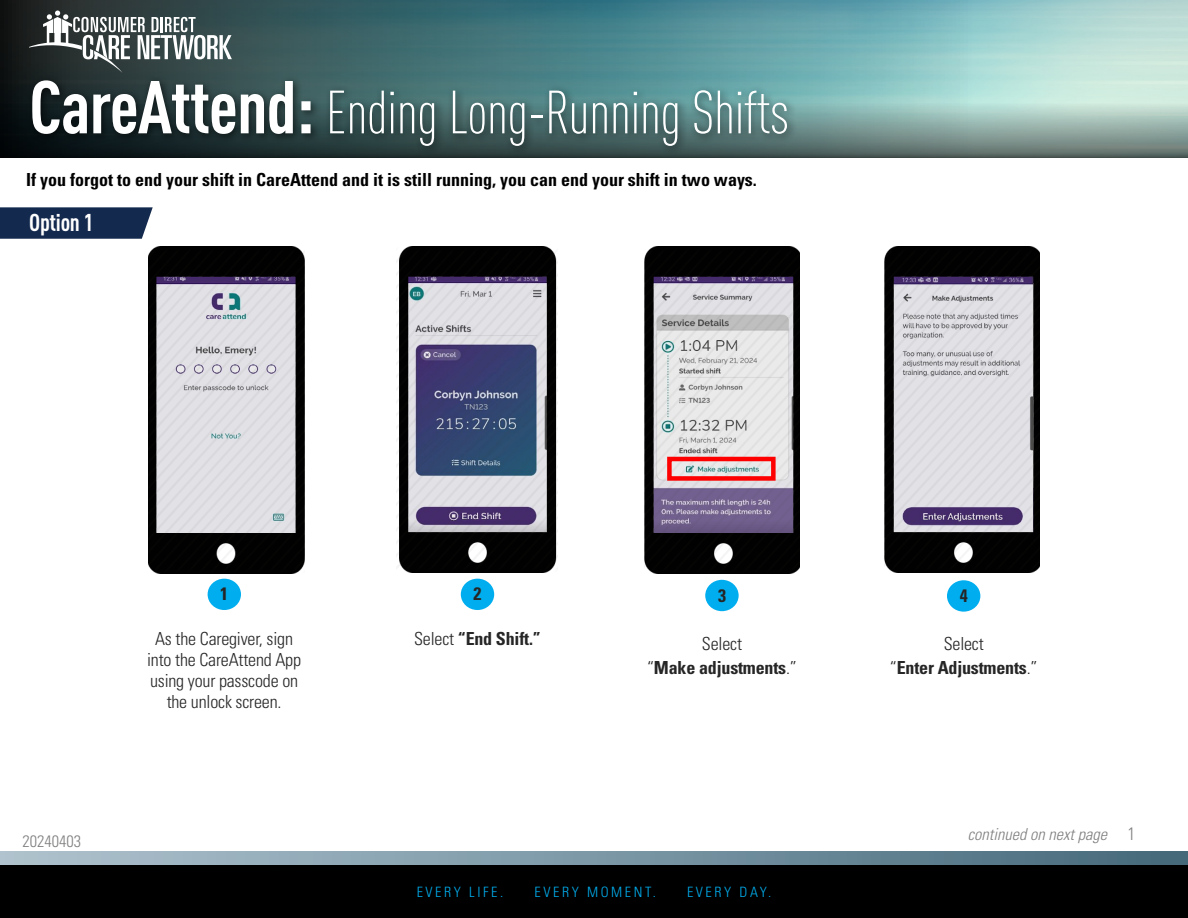
<style>
.page{position:relative;width:1188px;height:918px;background:#fff}
.page>*{position:absolute;margin:0;border:0;box-sizing:border-box;transform-origin:0 0}
.t1{font:300 60px "DIN Cond";letter-spacing:-.015em;color:#fff}
.t2{font:700 24px "DIN Cond";letter-spacing:-.01em;color:#fff}
.t3{font:300 condensed 18px/21px "Univers";letter-spacing:-.01em;color:#262626;text-align:center}
.t4{font:700 condensed 18px "Univers";color:#000}
.t5{font:700 condensed 18px "Univers";letter-spacing:-.01em;color:#262626}
.t6{font:300 condensed 18px "Univers";color:#808080}
.t7{font:italic 300 condensed 16.5px "Univers";color:#808080}
.t8{font:300 condensed 16.5px "Univers";color:#808080}
.t9{font:300 condensed 14.25px "Univers";letter-spacing:.18em;color:#00aeef}
.s1{font-weight:700;font-size:73.5px}
.s2{font-weight:300}
</style>
<div class="page">
<svg style="left:0;top:0;width:975px;height:102px;background:#518388"></svg>
<svg style="left:0;top:102px;width:1188px;height:55px;background:#7c9590"></svg>
<div style="left:27px;top:75px;width:770px;height:81px;background:#000;opacity:.65"></div>
<svg style="left:29px;top:11px;width:203px;height:62px"></svg>
<svg style="left:0;top:207px;width:153px;height:32px;background:#203557"></svg>
<div style="left:0;top:864px;width:1188px;height:54px;background:#000"></div>
<svg style="left:0;top:851px;width:1188px;height:13px;background:#7b96a5"></svg>
<div style="left:208px;top:579px;width:33px;height:31px;background:#00aeef;border-radius:50%"></div>
<div style="left:461px;top:579px;width:33px;height:31px;background:#00aeef;border-radius:50%"></div>
<div style="left:705px;top:580px;width:34px;height:31px;background:#00aeef;border-radius:50%"></div>
<img style="left:397px;top:246px;width:160px;height:327px">
<img style="left:149px;top:246px;width:155px;height:327px">
<img style="left:644px;top:246px;width:156px;height:327px">
<div style="left:667px;top:457px;width:109px;height:24px;border:4px solid #f00"></div>
<div style="left:947px;top:580px;width:33px;height:32px;background:#00aeef;border-radius:50%"></div>
<img style="left:884px;top:246px;width:156px;height:327px">
<p class="t1" style="left:29px;top:78px;width:761px"><span class="s1">CareAttend:</span> Ending Long-Running Shifts</p>
<p class="t4" style="left:26px;top:169px;width:732px">If you forgot to end your shift in CareAttend and it is still running, you can end your shift in two ways.</p>
<p class="t2" style="left:29px;top:208px;width:66px">Option 1</p>
<p class="t8" style="left:22px;top:831px;width:60px">20240403</p>
<p class="t5" style="left:220px;top:583px;width:9px">1</p>
<p class="t3" style="left:155px;top:629px;width:139px">As the Caregiver, sign</p>
<p class="t3" style="left:147px;top:650px;width:155px">into the CareAttend App using your passcode on the unlock screen.</p>
<p class="t5" style="left:474px;top:583px;width:9px">2</p>
<p class="t5" style="left:414px;top:628px;width:128px"><span class="s2">Select</span> “End Shift.”</p>
<p class="t5" style="left:718px;top:584px;width:9px">3</p>
<p class="t3" style="left:702px;top:633px;width:42px">Select</p>
<p class="t5" style="left:647px;top:656px;width:151px"><span class="s2">“</span>Make adjustments<span class="s2">.”</span></p>
<p class="t9" style="left:417px;top:883px;width:88px">EVERY LIFE.</p>
<p class="t9" style="left:535px;top:883px;width:123px">EVERY MOMENT.</p>
<p class="t9" style="left:687px;top:883px;width:86px">EVERY DAY.</p>
<p class="t5" style="left:960px;top:585px;width:9px">4</p>
<p class="t3" style="left:944px;top:633px;width:42px">Select</p>
<p class="t5" style="left:890px;top:657px;width:149px"><span class="s2">“</span>Enter Adjustments<span class="s2">.”</span></p>
<p class="t7" style="left:968px;top:825px;width:141px">continued on next page</p>
<p class="t6" style="left:1128px;top:823px;width:9px">1</p>
</div>
